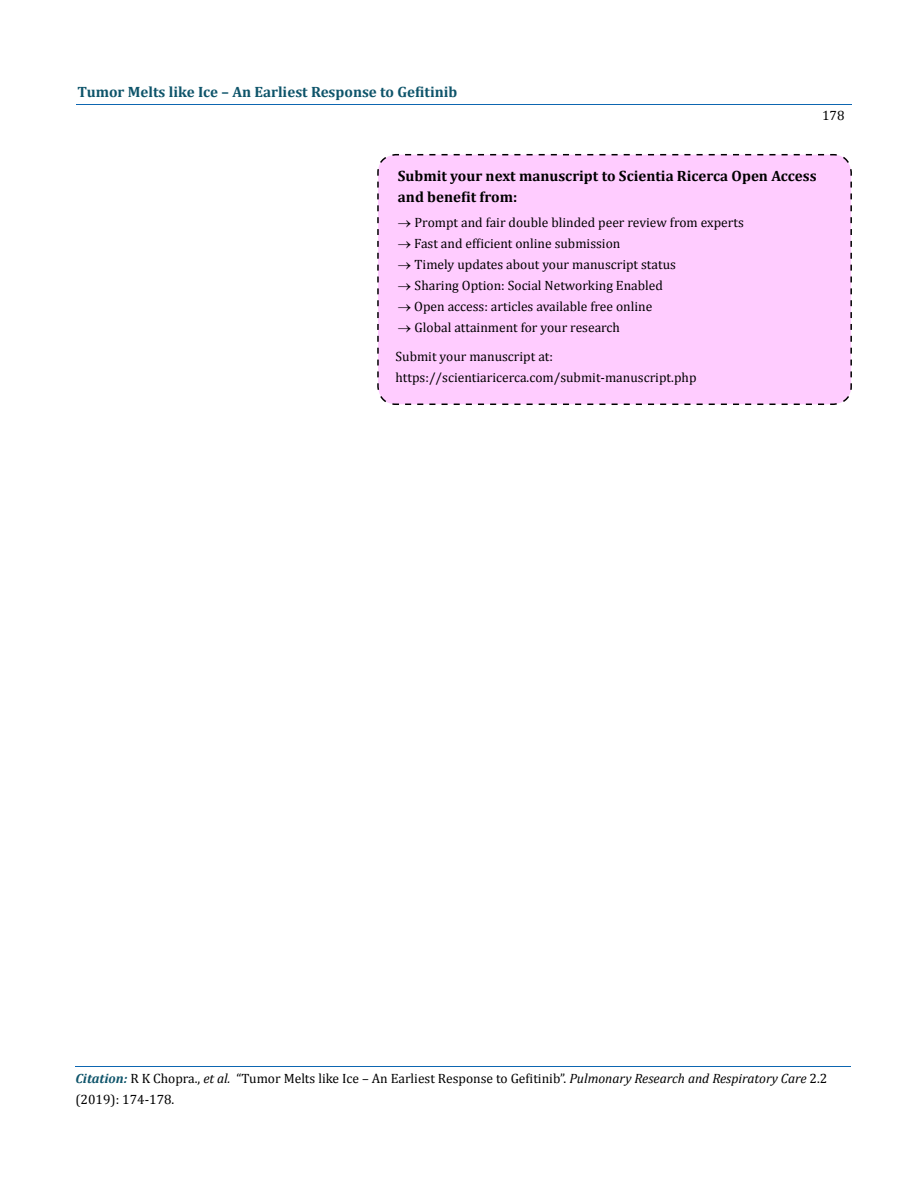
<style>
.page{position:relative;width:917px;height:1190px;background:#fff}
.page>*{position:absolute;margin:0;border:0;box-sizing:border-box;transform-origin:0 0}
.t1{font:700 15px/21px "Cambria";color:#000}
.t2{font:700 15px "Cambria";color:#0e546a}
.t3{font:13.5px/21px "Cambria";color:#000}
.s1{font-weight:700;font-style:italic;font-size:13.35px;color:#0e546a}
.s2{font-style:italic}
</style>
<div class="page">
<hr style="left:76px;top:105px;width:775px;height:1px;background:#0d66b1">
<hr style="left:75px;top:1066px;width:775px;height:1px;background:#0d66b1">
<div style="left:377px;top:154px;width:475px;height:251px;background:#fcf"></div>
<p class="t2" style="left:78px;top:83px;width:381px">Tumor Melts like Ice – An Earliest Response to Gefitinib</p>
<p class="t3" style="left:822px;top:105px;width:24px">178</p>
<p class="t1" style="left:398px;top:165px;width:420px">Submit your next manuscript to Scientia Ricerca Open Access and benefit from:</p>
<p class="t3" style="left:398px;top:211px;width:347px">→ Prompt and fair double blinded peer review from experts</p>
<p class="t3" style="left:398px;top:232px;width:224px">→ Fast and efficient online submission</p>
<p class="t3" style="left:398px;top:254px;width:279px">→ Timely updates about your manuscript status</p>
<p class="t3" style="left:398px;top:275px;width:266px">→ Sharing Option: Social Networking Enabled</p>
<p class="t3" style="left:398px;top:296px;width:256px">→ Open access: articles available free online</p>
<p class="t3" style="left:395px;top:312px;width:226px;line-height:29.4px">→ Global attainment for your research<br>Submit your manuscript at:</p>
<p class="t3" style="left:395px;top:367px;width:302px">https://scientiaricerca.com/submit-manuscript.php</p>
<p class="t3" style="left:75px;top:1067px;width:753px"><span class="s1">Citation:</span> R K Chopra., <span class="s2">et al.</span> “Tumor Melts like Ice – An Earliest Response to Gefitinib”. <span class="s2">Pulmonary Research and Respiratory Care</span> 2.2 (2019): 174-178.</p>
</div>
